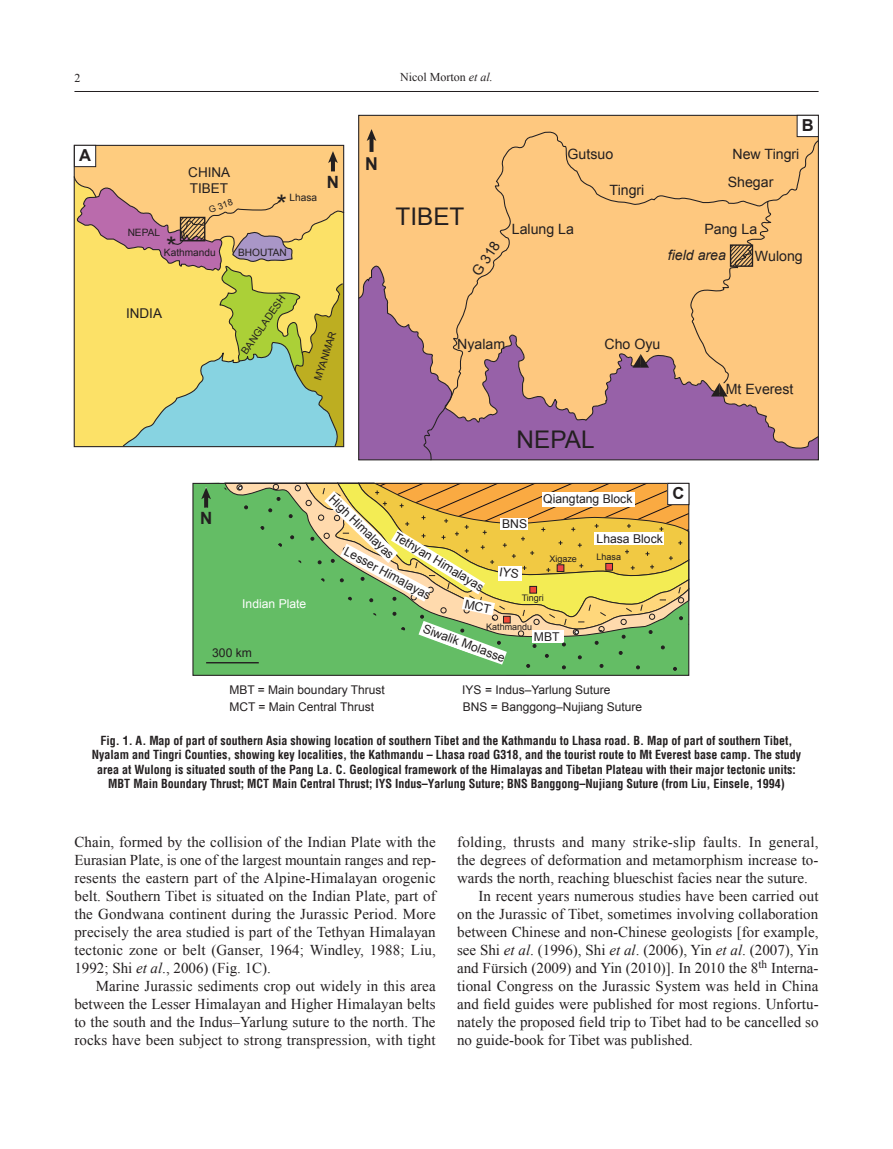
<style>
.page{position:relative;width:893px;height:1149px;background:#fff}
.page>*{position:absolute;margin:0;border:0;box-sizing:border-box;transform-origin:0 0}
.t1{font:27px "Arial";color:#231f20}
.t2{font:24.3px "Arial";color:#231f20}
.t3{font:700 17.7px "Arial";color:#231f20}
.t4{font:700 16.8px "Arial";color:#231f20}
.t5{font:700 16.5px "Arial";color:#231f20}
.t6{font:15px/18px "Times New Roman";letter-spacing:.005em;color:#231f20;text-align:justify}
.t7{font:14.1px/27.8px "Arial";color:#231f20}
.t8{font:italic 14.1px "Arial";color:#231f20}
.t9{font:13.5px/16.2px "Arial";color:#231f20}
.t10{font:12.15px "Arial";color:#231f20}
.t11{font:12.15px "Arial";color:#fff}
.t12{font:700 12px/14.4px "Switzerland Condensed";color:#231f20;text-align:center}
.t13{font:12px "Arial";color:#231f20}
.t14{font:12px "Times New Roman";color:#231f20}
.t15{font:10.05px "Arial";color:#231f20}
.t16{font:9px "Arial";color:#231f20}
.s1{font-style:italic}
</style>
<div class="page">
<hr style="left:74px;top:91px;width:745px;height:1px;background:#231f20">
<svg style="left:358px;top:114px;width:461px;height:347px;background:#f5c27e"></svg>
<svg style="left:358px;top:261px;width:63px;height:198px;background:#a67399"></svg>
<svg style="left:421px;top:131px;width:398px;height:330px;background:#e3ae86"></svg>
<svg style="left:689px;top:200px;width:83px;height:196px;background:#f1be7b"></svg>
<svg style="left:632px;top:354px;width:17px;height:13px"></svg>
<svg style="left:369px;top:141px;width:4px;height:11px"></svg>
<svg style="left:367px;top:129px;width:9px;height:12px"></svg>
<svg style="left:73px;top:145px;width:272px;height:302px;background:#d7c87e"></svg>
<div style="left:194px;top:484px;width:333px;height:189px;background:#64bd65"></div>
<hr style="left:206px;top:661px;width:53px;height:2px;background:#231f20">
<svg style="left:273px;top:484px;width:6px;height:5px"></svg>
<svg style="left:204px;top:499px;width:4px;height:8px"></svg>
<svg style="left:201px;top:487px;width:10px;height:12px"></svg>
<div style="left:74px;top:145px;width:22px;height:22px;background:#fff"></div>
<div style="left:74px;top:145px;width:22px;height:22px;border:1px solid #231f20"></div>
<div style="left:797px;top:115px;width:21px;height:22px;background:#fff"></div>
<div style="left:797px;top:115px;width:22px;height:22px;border:1px solid #231f20"></div>
<svg style="left:289px;top:482px;width:400px;height:188px;background:#bdc470"></svg>
<p class="t14" style="left:74px;top:70px;width:7px">2</p>
<p class="t14" style="left:400px;top:69px;width:94px">Nicol Morton <span class="s1">et al.</span></p>
<p class="t5" style="left:79px;top:144px;width:13px">A</p>
<p class="t15" style="left:128px;top:226px;width:34px">NEPAL</p>
<h1 class="t1" style="left:166px;top:228px;width:12px">*</h1>
<p class="t9" style="left:188px;top:164px;width:43px">CHINA<br>TIBET</p>
<p class="t16" style="left:207px;top:204px;width:26px;rotate:-19deg">G 318</p>
<p class="t15" style="left:289px;top:191px;width:29px">Lhasa</p>
<h1 class="t1" style="left:276px;top:187px;width:12px">*</h1>
<p class="t15" style="left:164px;top:245px;width:53px">Kathmandu</p>
<p class="t15" style="left:238px;top:245px;width:50px">BHOUTAN</p>
<p class="t4" style="left:327px;top:171px;width:14px">N</p>
<p class="t9" style="left:126px;top:305px;width:38px">INDIA</p>
<p class="t15" style="left:238px;top:349px;width:71px;rotate:-55deg">BANGLADESH</p>
<p class="t15" style="left:311px;top:378px;width:52px;rotate:-72deg">MYANMAR</p>
<p class="t3" style="left:365px;top:152px;width:14px">N</p>
<h2 class="t2" style="left:396px;top:201px;width:70px">TIBET</h2>
<p class="t7" style="left:464px;top:267px;width:40px;rotate:-57deg">G 318</p>
<p class="t7" style="left:567px;top:140px;width:47px">Gutsuo</p>
<p class="t7" style="left:512px;top:215px;width:64px">Lalung La</p>
<p class="t7" style="left:609px;top:176px;width:36px">Tingri</p>
<p class="t5" style="left:802px;top:114px;width:13px">B</p>
<p class="t7" style="left:728px;top:140px;width:73px;text-indent:5px">New Tingri<br>Shegar</p>
<p class="t7" style="left:704px;top:215px;width:54px">Pang La</p>
<p class="t8" style="left:668px;top:245px;width:60px">field area</p>
<p class="t7" style="left:755px;top:242px;width:49px">Wulong</p>
<p class="t7" style="left:457px;top:330px;width:50px">Nyalam</p>
<p class="t7" style="left:604px;top:330px;width:57px">Cho Oyu</p>
<h2 class="t2" style="left:517px;top:423px;width:79px">NEPAL</h2>
<p class="t7" style="left:726px;top:375px;width:69px">Mt Everest</p>
<p class="t4" style="left:200px;top:507px;width:14px">N</p>
<p class="t11" style="left:242px;top:595px;width:66px">Indian Plate</p>
<p class="t10" style="left:212px;top:645px;width:41px">300 km</p>
<p class="t10" style="left:543px;top:490px;width:91px">Qiangtang Block</p>
<p class="t10" style="left:337px;top:491px;width:87px;rotate:44deg">High Himalayas</p>
<p class="t10" style="left:502px;top:515px;width:26px">BNS</p>
<p class="t10" style="left:399px;top:528px;width:104px;rotate:31deg">Tethyan Himalayas</p>
<p class="t10" style="left:597px;top:530px;width:68px">Lhasa Block</p>
<p class="t10" style="left:349px;top:543px;width:98px;rotate:28deg">Lesser Himalayas</p>
<p class="t16" style="left:549px;top:553px;width:29px">Xigaze</p>
<p class="t16" style="left:597px;top:551px;width:26px">Lhasa</p>
<p class="t16" style="left:522px;top:591px;width:24px">Tingri</p>
<p class="t10" style="left:534px;top:628px;width:27px">MBT</p>
<p class="t16" style="left:486px;top:620px;width:48px">Kathmandu</p>
<p class="t10" style="left:426px;top:620px;width:88px;rotate:20deg">Siwalik Molasse</p>
<p class="t13" style="left:229px;top:682px;width:157px">MBT = Main boundary Thrust</p>
<p class="t13" style="left:462px;top:682px;width:150px">IYS = Indus–Yarlung Suture</p>
<p class="t13" style="left:229px;top:699px;width:146px">MCT = Main Central Thrust</p>
<p class="t13" style="left:463px;top:699px;width:181px">BNS = Banggong–Nujiang Suture</p>
<p class="t5" style="left:672px;top:482px;width:13px">C</p>
<p class="t12" style="left:92px;top:733px;width:711px">Fig. 1. A. Map of part of southern Asia showing location of southern Tibet and the Kathmandu to Lhasa road. B. Map of part of southern Tibet, Nyalam and Tingri Counties, showing key localities, the Kathmandu – Lhasa road G318, and the tourist route to Mt Everest base camp. The study area at Wulong is situated south of the Pang La. C. Geological framework of the Himalayas and Tibetan Plateau with their major tectonic units:<br>MBT Main Boundary Thrust; MCT Main Central Thrust; IYS Indus–Yarlung Suture; BNS Banggong–Nujiang Suture (from Liu, Einsele, 1994)</p>
<p class="t6" style="left:74px;top:832px;width:363px">Chain, formed by the collision of the Indian Plate with the Eurasian Plate, is one of the largest mountain ranges and rep&shy;resents the eastern part of the Alpine-Himalayan orogenic belt. Southern Tibet is situated on the Indian Plate, part of the Gondwana continent during the Jurassic Period. More precisely the area studied is part of the Tethyan Himalayan tectonic zone or belt (Ganser, 1964; Windley, 1988; Liu, 1992; Shi <span class="s1">et al</span>., 2006) (Fig. 1C).</p>
<p class="t6" style="left:74px;top:976px;width:363px;text-indent:21px">Marine Jurassic sediments crop out widely in this area between the Lesser Himalayan and Higher Himalayan belts to the south and the Indus–Yarlung suture to the north. The rocks have been subject to strong transpression, with tight</p>
<p class="t6" style="left:457px;top:832px;width:363px">folding, thrusts and many strike-slip faults. In general,</p>
<p class="t6" style="left:457px;top:850px;width:363px">the degrees of deformation and metamorphism increase to-</p>
<p class="t6" style="left:457px;top:868px;width:352px">wards the north, reaching blueschist facies near the suture.</p>
<p class="t6" style="left:478px;top:886px;width:342px">In recent years numerous studies have been carried out</p>
<p class="t6" style="left:457px;top:904px;width:363px">on the Jurassic of Tibet, sometimes involving collaboration</p>
<p class="t6" style="left:457px;top:922px;width:363px">between Chinese and non-Chinese geologists [for example,</p>
<p class="t6" style="left:457px;top:940px;width:363px">see Shi <span class="s1">et al</span>. (1996), Shi <span class="s1">et al</span>. (2006), Yin <span class="s1">et al</span>. (2007), Yin</p>
<p class="t6" style="left:457px;top:958px;width:363px">and Fürsich (2009) and Yin (2010)]. In 2010 the 8<sup>th</sup> Interna-</p>
<p class="t6" style="left:457px;top:976px;width:363px">tional Congress on the Jurassic System was held in China</p>
<p class="t6" style="left:457px;top:994px;width:363px">and field guides were published for most regions. Unfortu-</p>
<p class="t6" style="left:457px;top:1012px;width:363px">nately the proposed field trip to Tibet had to be cancelled so</p>
<p class="t6" style="left:457px;top:1030px;width:237px">no guide-book for Tibet was published.</p>
</div>
